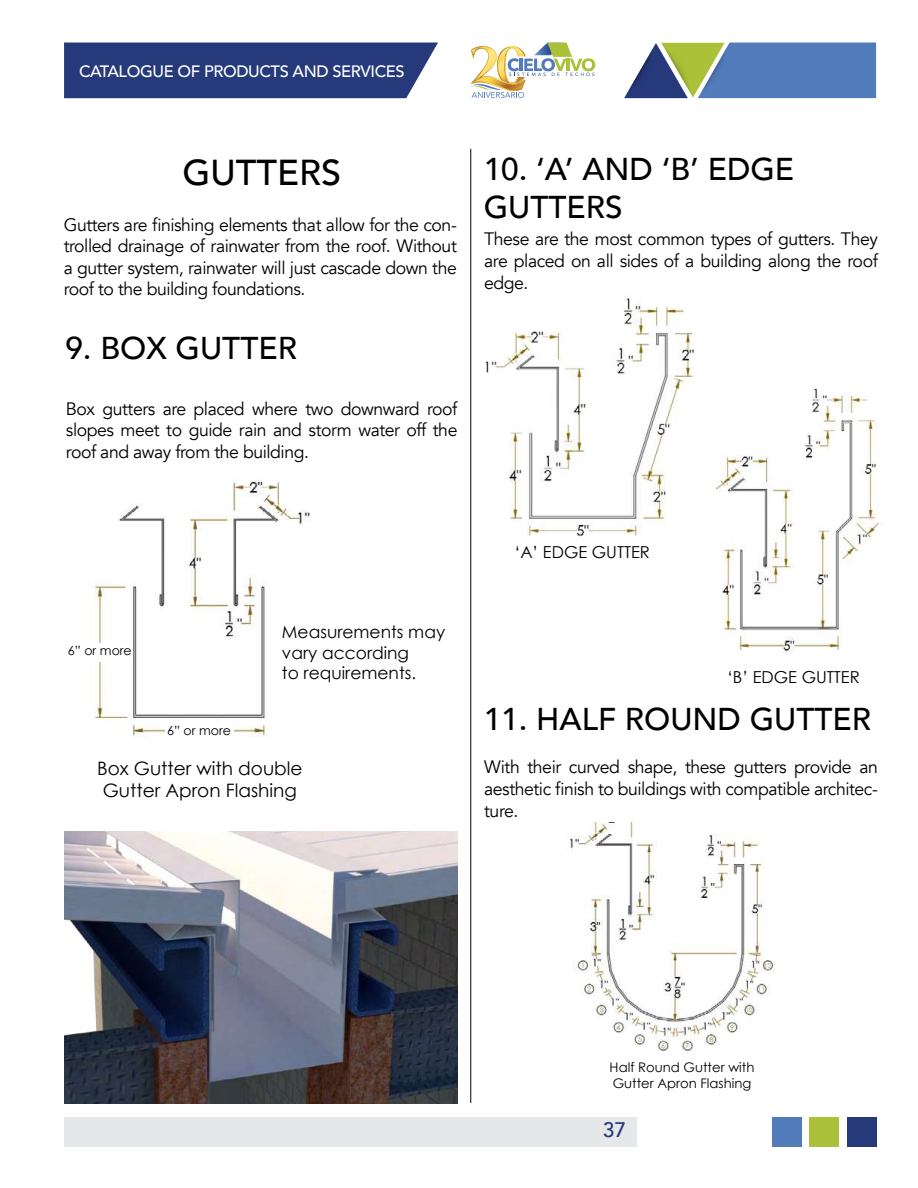
<style>
.page{position:relative;width:918px;height:1188px;background:#fff}
.page>*{position:absolute;margin:0;border:0;box-sizing:border-box;transform-origin:0 0}
.t1{font:500 36px "Avenir";color:#000}
.t2{font:500 31.5px/37.8px "Avenir";color:#000}
.t3{font:500 21px "Avenir";color:#24397c}
.t4{font:18.45px/22.2px "Century Gothic";color:#000;text-align:center}
.t5{font:18px/21.6px "Avenir";letter-spacing:-.025em;color:#000;text-align:justify}
.t6{font:17.1px/20.5px "Century Gothic";color:#000}
.t7{font:500 16.5px "Avenir";letter-spacing:-.025em;color:#fff}
.t8{font:16.5px "Century Gothic";color:#000}
.t9{font:13.2px/15.9px "Century Gothic";color:#000}
.t10{font:12.6px "Century Gothic";color:#000}
</style>
<div class="page">
<div style="left:64px;top:43px;width:374px;height:55px;background:#25397b"></div>
<div style="left:64px;top:1117px;width:572px;height:29px;background:#e6e7e8"></div>
<div style="left:847px;top:1117px;width:30px;height:29px;background:#25397b"></div>
<div style="left:810px;top:1117px;width:29px;height:29px;background:#abc13a"></div>
<div style="left:772px;top:1117px;width:30px;height:29px;background:#517bb9"></div>
<svg style="left:624px;top:43px;width:252px;height:55px;background:#6989a8"></svg>
<svg style="left:470px;top:43px;width:125px;height:55px"></svg>
<img style="left:716px;top:388px;width:163px;height:265px">
<img style="left:485px;top:297px;width:211px;height:240px">
<img style="left:570px;top:823px;width:206px;height:228px">
<img style="left:91px;top:481px;width:219px;height:257px">
<div style="left:65px;top:644px;width:68px;height:18px;background:#fff"></div>
<div style="left:165px;top:721px;width:68px;height:19px;background:#fff"></div>
<div style="left:303px;top:606px;width:146px;height:112px;background:#fff"></div>
<hr style="left:470px;top:149px;width:1px;height:954px;background:#000">
<img style="left:65px;top:831px;width:393px;height:273px">
<p class="t7" style="left:79px;top:57px;width:327px">CATALOGUE OF PRODUCTS AND SERVICES</p>
<h1 class="t1" style="left:183px;top:141px;width:160px">GUTTERS</h1>
<p class="t5" style="left:64px;top:214px;width:395px">Gutters are finishing elements that allow for the con&shy;trolled drainage of rainwater from the roof. Without a gutter system, rainwater will just cascade down the roof to the building foundations.</p>
<h2 class="t2" style="left:65px;top:327px;width:233px">9. BOX GUTTER</h2>
<p class="t5" style="left:66px;top:398px;width:393px">Box gutters are placed where two downward roof slopes meet to guide rain and storm water off the roof and away from the building.</p>
<h2 class="t2" style="left:484px;top:149px;width:312px">10. ‘A’ AND ‘B’ EDGE<br>GUTTERS</h2>
<p class="t5" style="left:484px;top:229px;width:395px">These are the most common types of gutters. They are placed on all sides of a building along the roof edge.</p>
<p class="t10" style="left:68px;top:643px;width:65px">6” or more</p>
<p class="t10" style="left:167px;top:723px;width:65px">6” or more</p>
<p class="t6" style="left:282px;top:622px;width:165px">Measurements may vary according<br>to requirements.</p>
<p class="t4" style="left:97px;top:757px;width:207px">Box Gutter with double<br>Gutter Apron Flashing</p>
<p class="t8" style="left:515px;top:542px;width:137px">‘A’ EDGE GUTTER</p>
<p class="t8" style="left:727px;top:667px;width:134px">‘B’ EDGE GUTTER</p>
<h2 class="t2" style="left:484px;top:698px;width:389px">11. HALF ROUND GUTTER</h2>
<p class="t5" style="left:484px;top:757px;width:395px">With their curved shape, these gutters provide an aesthetic finish to buildings with compatible architec&shy;ture.</p>
<p class="t9" style="left:610px;top:1059px;width:146px">Half Round Gutter with<br>Gutter Apron Flashing</p>
<p class="t3" style="left:603px;top:1112px;width:25px">37</p>
</div>
